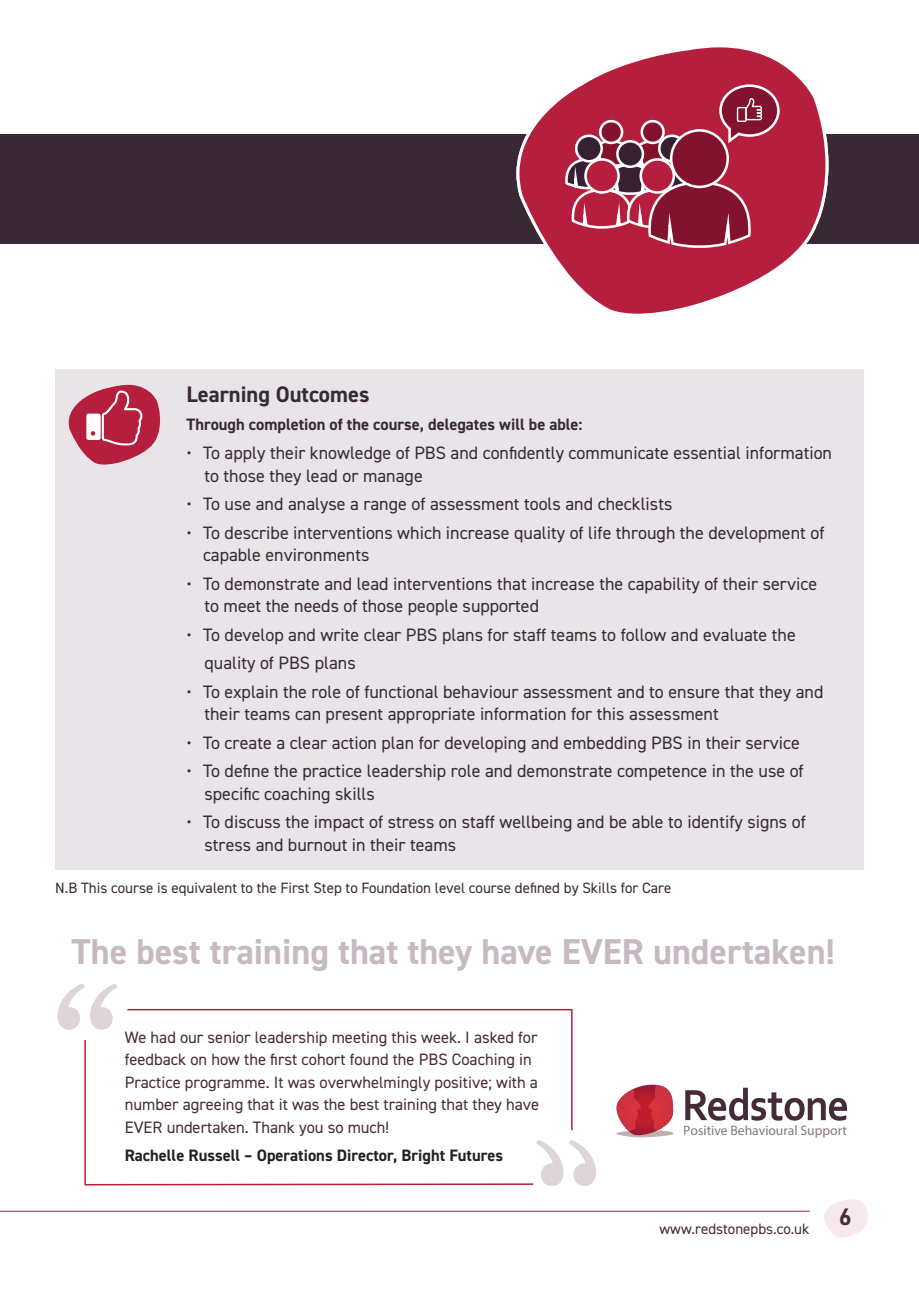
<style>
.page{position:relative;width:919px;height:1289px;background:#fff}
.page>*{position:absolute;margin:0;border:0;box-sizing:border-box;transform-origin:0 0}
.t1{font:700 36px "DIN2014";color:#c6b9c1}
.t2{font:700 22.5px "DIN2014";color:#382934}
.t3{font:18px/22.5px "DIN2014";color:#382934}
.t4{font:16.5px/22.5px "DIN2014";color:#452b38}
.t5{font:700 16.5px "DIN2014";color:#382934}
.t6{font:700 16.5px "DIN2014";color:#231f20}
.t7{font:15px "DIN2014";color:#382934}
.t8{font:15px "DIN2014";color:#452b38}
.t9{font:13.65px "Myriad Pro";letter-spacing:-.005em;color:#452b38}
</style>
<div class="page">
<div style="left:55px;top:369px;width:808px;height:500px;background:#e9e4e7"></div>
<svg style="left:68px;top:384px;width:93px;height:81px"></svg>
<div style="left:0;top:134px;width:918px;height:109px;background:#382934"></div>
<svg style="left:515px;top:47px;width:314px;height:267px"></svg>
<svg style="left:564px;top:83px;width:216px;height:216px;background:#ae3750"></svg>
<svg style="left:616px;top:1084px;width:58px;height:54px"></svg>
<svg style="left:685px;top:1087px;width:161px;height:33px"></svg>
<svg style="left:84px;top:1039px;width:450px;height:147px"></svg>
<svg style="left:57px;top:983px;width:60px;height:46px"></svg>
<svg style="left:126px;top:1008px;width:447px;height:123px"></svg>
<svg style="left:536px;top:1140px;width:60px;height:45px"></svg>
<hr style="left:0;top:1210px;width:809px;height:1px;background:#b51e3c">
<svg style="left:824px;top:1199px;width:44px;height:39px"></svg>
<p class="t2" style="left:186px;top:379px;width:184px">Learning Outcomes</p>
<p class="t5" style="left:186px;top:414px;width:397px">Through completion of the course, delegates will be able:</p>
<p class="t3" style="left:204px;top:441px;width:629px;text-indent:-18px">• To apply their knowledge of PBS and confidently communicate essential information to those they lead or manage</p>
<p class="t3" style="left:186px;top:492px;width:487px">• To use and analyse a range of assessment tools and checklists</p>
<p class="t3" style="left:203px;top:520px;width:623px;text-indent:-17px">• To describe interventions which increase quality of life through the development of capable environments</p>
<p class="t3" style="left:204px;top:571px;width:614px;text-indent:-18px">• To demonstrate and lead interventions that increase the capability of their service to meet the needs of those people supported</p>
<p class="t3" style="left:204px;top:619px;width:592px;line-height:28.5px;text-indent:-18px">• To develop and write clear PBS plans for staff teams to follow and evaluate the quality of PBS plans</p>
<p class="t3" style="left:204px;top:679px;width:620px;text-indent:-18px">• To explain the role of functional behaviour assessment and to ensure that they and their teams can present appropriate information for this assessment</p>
<p class="t3" style="left:186px;top:730px;width:615px">• To create a clear action plan for developing and embedding PBS in their service</p>
<p class="t3" style="left:204px;top:759px;width:600px;text-indent:-18px">• To define the practice leadership role and demonstrate competence in the use of specific coaching skills</p>
<p class="t3" style="left:204px;top:810px;width:603px;text-indent:-18px">• To discuss the impact of stress on staff wellbeing and be able to identify signs of stress and burnout in their teams</p>
<p class="t7" style="left:55px;top:878px;width:617px">N.B This course is equivalent to the First Step to Foundation level course defined by Skills for Care</p>
<h1 class="t1" style="left:72px;top:927px;width:764px">The best training that they have EVER undertaken!</h1>
<p class="t4" style="left:125px;top:1025px;width:416px">We had our senior leadership meeting this week. I asked for feedback on how the first cohort found the PBS Coaching in Practice programme. It was overwhelmingly positive; with a number agreeing that it was the best training that they have EVER undertaken. Thank you so much!</p>
<p class="t6" style="left:125px;top:1144px;width:380px">Rachelle Russell – Operations Director, Bright Futures</p>
<p class="t9" style="left:683px;top:1121px;width:165px">Positive Behavioural Support</p>
<p class="t8" style="left:659px;top:1219px;width:193px">www.redstonepbs.co.uk <sup>6</sup></p>
</div>
